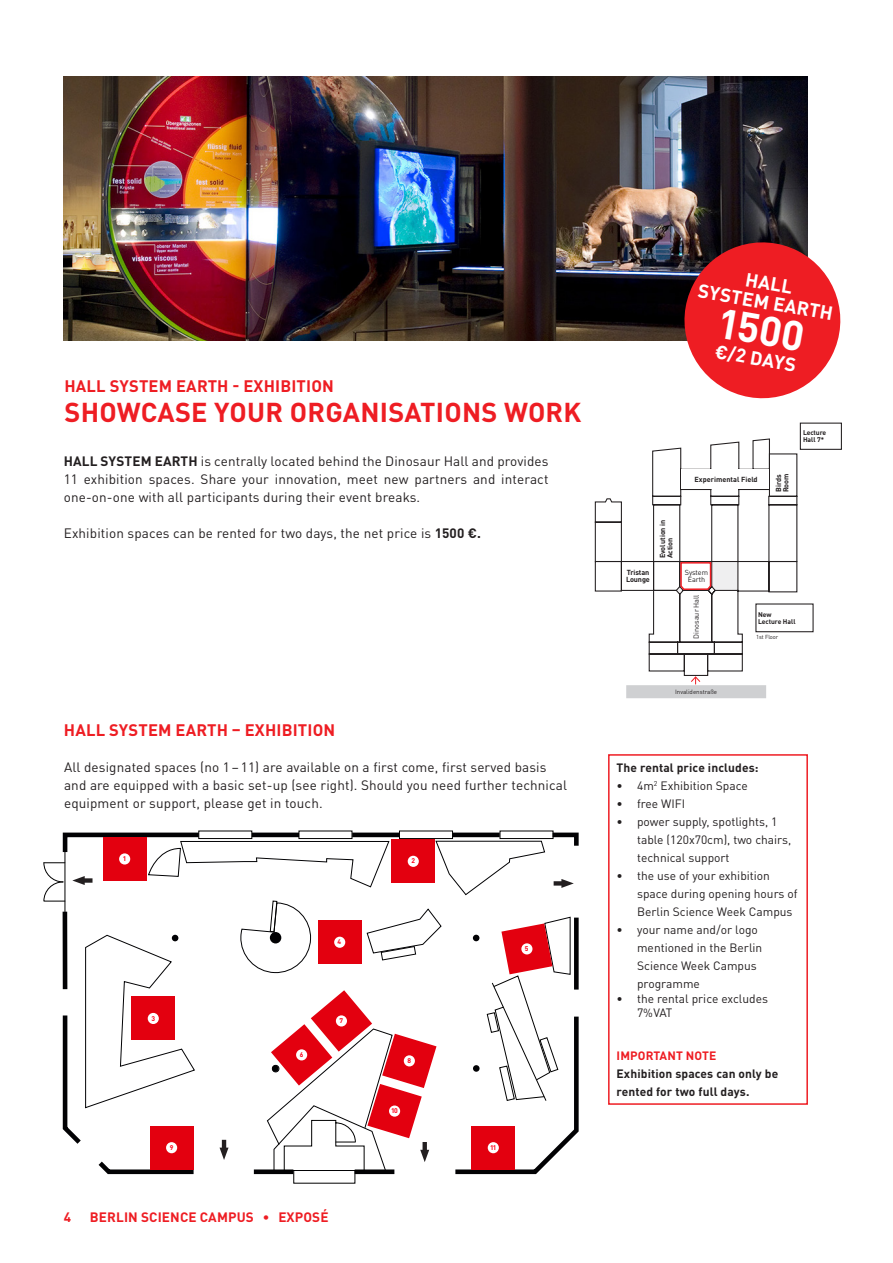
<style>
.page{position:relative;width:893px;height:1263px;background:#fff}
.page>*{position:absolute;margin:0;border:0;box-sizing:border-box;transform-origin:0 0}
.t1{font:700 41.4px "DINOT";color:#fff}
.BSW_Subheadline_18_P{font:700 27px "DINOT";letter-spacing:.01em;color:#ee1d23}
.t2{font:700 18.9px "DINOT";color:#fff}
.BSW_Text_Headline_ro{font:700 16.5px "DINOT";letter-spacing:.01em;color:#ee1d23}
.BSW_Headline_16pt{font:700 16.5px "DINOT";letter-spacing:.01em;color:#ee1d23}
.BSW_Text{font:13.5px/18px "DINOT";letter-spacing:.01em;color:#231f20;text-align:justify}
.t3{font:700 13.5px "DINOT";letter-spacing:.01em;color:#ee1d23}
.t4{font:12px/18px "DINOT";color:#231f20}
.t5{font:700 12px/18px "DINOT";letter-spacing:.01em;color:#231f20}
.t6{font:700 12px "DINOT";letter-spacing:.01em;color:#ee1d23}
.BSW_Subheadline{font:700 7.2px/7.2px "DINOT";color:#231f20}
.BSW_Subheadline-2{font:7.2px/7.2px "DINOT";color:#231f20;text-align:center}
.BSW_Subheadline-3{font:700 6.75px "DINOT";letter-spacing:-.01em;color:#231f20}
.t7{font:700 6.75px "DINOT";color:#ff0019}
.subline_schwarz{font:6.15px "DINOT";color:#231f20}
.BSW_Subheadline-4{font:5.85px "DINOT";letter-spacing:-.015em;color:#231f20}
.s1{font-weight:700}
.s2{font-size:11.7px}
</style>
<div class="page">
<svg style="left:44px;top:830px;width:535px;height:354px"></svg>
<img style="left:64px;top:77px;width:744px;height:263px">
<div style="left:608px;top:754px;width:200px;height:351px;border:2px solid #ee1d23"></div>
<svg style="left:673px;top:231px;width:168px;height:168px"></svg>
<svg style="left:594px;top:438px;width:204px;height:238px"></svg>
<svg style="left:622px;top:439px;width:175px;height:232px"></svg>
<div style="left:800px;top:423px;width:42px;height:27px;border:1px solid #231f20"></div>
<svg style="left:626px;top:677px;width:140px;height:21px"></svg>
<p class="BSW_Headline_16pt" style="left:64px;top:375px;width:271px">HALL SYSTEM EARTH - EXHIBITION</p>
<p class="BSW_Subheadline_18_P" style="left:65px;top:395px;width:518px">SHOWCASE YOUR ORGANISATIONS WORK</p>
<p class="BSW_Text" style="left:64px;top:452px;width:486px"><span class="s1">HALL SYSTEM EARTH</span> is centrally located behind the Dinosaur Hall and provides 11 exhibition spaces. Share your innovation, meet new partners and interact one-on-one with all participants during their event breaks.</p>
<p class="BSW_Text" style="left:64px;top:524px;width:419px">Exhibition spaces can be rented for two days, the net price is <span class="s1">1500 €.</span></p>
<p class="BSW_Text_Headline_ro" style="left:64px;top:719px;width:273px">HALL SYSTEM EARTH – EXHIBITION</p>
<p class="BSW_Text" style="left:64px;top:758px;width:504px;text-align:left">All designated spaces (no 1 – 11) are available on a first come, first served basis and are equipped with a basic set-up (see right). Should you need further technical equipment or support, please get in touch.</p>
<p class="t7" style="left:123px;top:854px;width:5px">1</p>
<p class="t7" style="left:411px;top:856px;width:5px">2</p>
<p class="t7" style="left:338px;top:937px;width:5px">4</p>
<p class="t7" style="left:525px;top:944px;width:5px">5</p>
<p class="t7" style="left:151px;top:1014px;width:5px">3</p>
<p class="t7" style="left:340px;top:1016px;width:5px">7</p>
<p class="t7" style="left:300px;top:1050px;width:5px">6</p>
<p class="t7" style="left:407px;top:1056px;width:5px">8</p>
<p class="t7" style="left:391px;top:1106px;width:8px">10</p>
<p class="t7" style="left:170px;top:1143px;width:5px">9</p>
<p class="t7" style="left:490px;top:1143px;width:8px">11</p>
<p class="t3" style="left:64px;top:1208px;width:9px">4</p>
<p class="t3" style="left:90px;top:1208px;width:240px">BERLIN SCIENCE CAMPUS ∙ EXPOSÉ</p>
<p class="t2" style="left:748px;top:267px;width:49px;rotate:10deg">HALL</p>
<p class="t2" style="left:700px;top:278px;width:138px;rotate:10deg">SYSTEM EARTH</p>
<p class="t1" style="left:722px;top:295px;width:89px;rotate:10deg">1500</p>
<p class="t2" style="left:717px;top:339px;width:84px;rotate:10deg">€/2 DAYS</p>
<p class="BSW_Subheadline" style="left:626px;top:569px;width:25px">Tristan<br>Lounge</p>
<p class="BSW_Subheadline" style="left:659px;top:558px;width:40px;rotate:-90deg">Evolution in<br>Action</p>
<p class="BSW_Subheadline" style="left:695px;top:475px;width:65px">Experimental Field</p>
<p class="BSW_Subheadline" style="left:775px;top:492px;width:20px;rotate:-90deg">Birds<br>Room</p>
<p class="BSW_Subheadline-3" style="left:803px;top:428px;width:25px">Lecture</p>
<p class="BSW_Subheadline-3" style="left:803px;top:436px;width:23px">Hall 7*</p>
<p class="BSW_Subheadline-2" style="left:685px;top:569px;width:25px">System<br>Earth</p>
<p class="BSW_Subheadline-2" style="left:693px;top:639px;width:46px;rotate:-90deg">Dinosaur Hall</p>
<p class="BSW_Subheadline-3" style="left:758px;top:610px;width:15px">New</p>
<p class="BSW_Subheadline-3" style="left:758px;top:617px;width:39px">Lecture Hall</p>
<p class="BSW_Subheadline-4" style="left:756px;top:633px;width:24px">1st Floor</p>
<p class="subline_schwarz" style="left:675px;top:688px;width:44px">Invalidenstraße</p>
<p class="t5" style="left:617px;top:758px;width:144px">The rental price includes:</p>
<p class="t4" style="left:617px;top:777px;width:133px">• 4m<sup>2</sup> Exhibition Space</p>
<p class="t4" style="left:617px;top:795px;width:70px">• free WIFI</p>
<p class="t4" style="left:637px;top:813px;width:156px;text-indent:-21px">• power supply, spotlights, 1 table (120x70cm), two chairs, technical support</p>
<p class="t4" style="left:637px;top:867px;width:162px;text-indent:-21px">• the use of your exhibition space during opening hours of<br>Berlin Science Week Campus</p>
<p class="t4" style="left:637px;top:921px;width:127px;text-indent:-21px">• your name and /or logo mentioned in the Berlin<br>Science Week Campus programme</p>
<p class="t4" style="left:637px;top:991px;width:132px;line-height:14.4px;text-indent:-21px">• the rental price excludes<br>7<span class="s2">%</span>VAT</p>
<p class="t6" style="left:617px;top:1048px;width:101px">IMPORTANT NOTE</p>
<p class="t5" style="left:617px;top:1064px;width:163px">Exhibition spaces can only be rented for two full days.</p>
</div>
